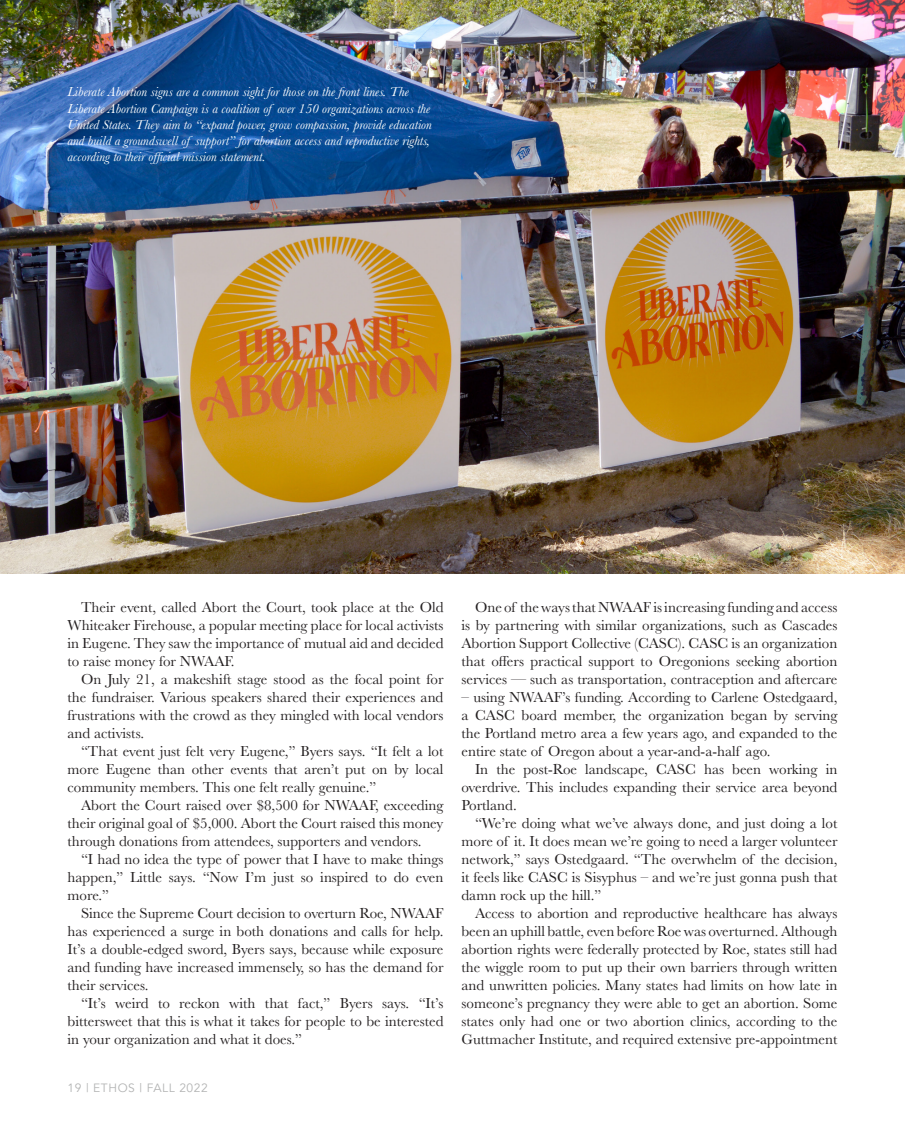
<style>
.page{position:relative;width:905px;height:1148px;background:#fff}
.page>*{position:absolute;margin:0;border:0;box-sizing:border-box;transform-origin:0 0}
.t1{font:15px/18px "Baskerville";color:#231f20;text-align:justify}
.t2{font:italic 13.5px/16.2px "Baskerville";color:#fff}
.t3{font:12px "Avenir";letter-spacing:.05em;color:#b2b3b3}
</style>
<div class="page">
<img style="left:0;top:0;width:904px;height:574px">
<p class="t2" style="left:68px;top:84px;width:366px">Liberate Abortion signs are a common sight for those on the front lines. The Liberate Abortion Campaign is a coalition of over 150 organizations across the United States. They aim to “expand power, grow compassion, provide education and build a groundswell of support” for abortion access and reproductive rights, according to their official mission statement.</p>
<p class="t1" style="left:68px;top:598px;width:377px;text-indent:14px">Their event, called Abort the Court, took place at the Old Whiteaker Firehouse, a popular meeting place for local activists in Eugene. They saw the importance of mutual aid and decided to raise money for NWAAF.</p>
<p class="t1" style="left:68px;top:670px;width:377px;text-indent:14px">On July 21, a makeshift stage stood as the focal point for the fundraiser. Various speakers shared their experiences and frustrations with the crowd as they mingled with local vendors and activists.</p>
<p class="t1" style="left:68px;top:742px;width:377px;text-indent:14px">“That event just felt very Eugene,” Byers says. “It felt a lot more Eugene than other events that aren’t put on by local community members. This one felt really genuine.”</p>
<p class="t1" style="left:68px;top:796px;width:377px;text-indent:14px">Abort the Court raised over $8,500 for NWAAF, exceeding their original goal of $5,000. Abort the Court raised this money through donations from attendees, supporters and vendors.</p>
<p class="t1" style="left:68px;top:850px;width:377px;text-indent:14px">“I had no idea the type of power that I have to make things happen,” Little says. “Now I’m just so inspired to do even more.”</p>
<p class="t1" style="left:68px;top:904px;width:377px;text-indent:14px">Since the Supreme Court decision to overturn Roe, NWAAF has experienced a surge in both donations and calls for help.<br>It’s a double-edged sword, Byers says, because while exposure and funding have increased immensely, so has the demand for their services.</p>
<p class="t1" style="left:68px;top:994px;width:377px;text-indent:14px">“It’s weird to reckon with that fact,” Byers says. “It’s bittersweet that this is what it takes for people to be interested in your organization and what it does.”</p>
<p class="t3" style="left:68px;top:1080px;width:142px">19 | ETHOS | FALL 2022</p>
<p class="t1" style="left:461px;top:598px;width:377px;text-indent:14px">One of the ways that NWAAF is increasing funding and access is by partnering with similar organizations, such as Cascades Abortion Support Collective (CASC). CASC is an organization that offers practical support to Oregonions seeking abortion services — such as transportation, contraception and aftercare</p>
<p class="t1" style="left:461px;top:688px;width:377px">– using NWAAF’s funding. According to Carlene Ostedgaard, a CASC board member, the organization began by serving the Portland metro area a few years ago, and expanded to the entire state of Oregon about a year-and-a-half ago.</p>
<p class="t1" style="left:461px;top:760px;width:377px;text-indent:14px">In the post-Roe landscape, CASC has been working in overdrive. This includes expanding their service area beyond Portland.</p>
<p class="t1" style="left:461px;top:814px;width:377px;text-indent:14px">“We’re doing what we’ve always done, and just doing a lot more of it. It does mean we’re going to need a larger volunteer network,” says Ostedgaard. “The overwhelm of the decision, it feels like CASC is Sisyphus – and we’re just gonna push that damn rock up the hill.”</p>
<p class="t1" style="left:461px;top:904px;width:377px;text-indent:14px">Access to abortion and reproductive healthcare has always been an uphill battle, even before Roe was overturned. Although abortion rights were federally protected by Roe, states still had the wiggle room to put up their own barriers through written and unwritten policies. Many states had limits on how late in someone’s pregnancy they were able to get an abortion. Some states only had one or two abortion clinics, according to the Guttmacher Institute, and required extensive pre-appointment</p>
</div>
